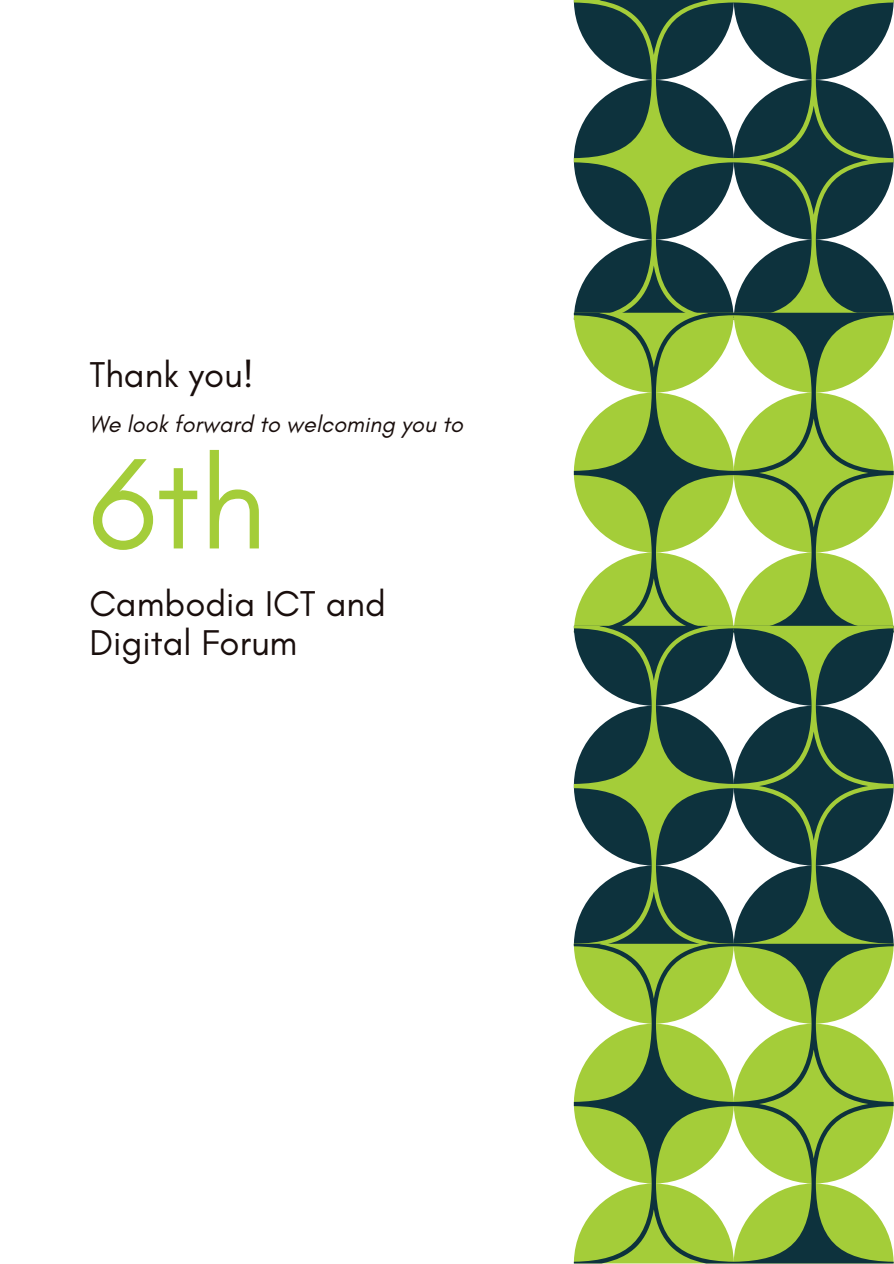
<style>
.page{position:relative;width:894px;height:1264px;background:#fff}
.page>*{position:absolute;margin:0;border:0;box-sizing:border-box;transform-origin:0 0}
.t1{font:131.25px "Glacial Indifference";color:#a4cd39}
.t2{font:36.45px/39.3px "Glacial Indifference";color:#190e0c}
.t3{font:italic 23.4px "Glacial Indifference";color:#190e0c}
</style>
<div class="page">
<svg style="left:573px;top:0;width:320px;height:313px;fill:#0d323d"></svg>
<svg style="left:573px;top:313px;width:320px;height:313px;fill:#a4cd39"></svg>
<svg style="left:573px;top:626px;width:320px;height:317px;fill:#0d323d"></svg>
<svg style="left:573px;top:943px;width:320px;height:320px;fill:#a4cd39"></svg>
<p class="t2" style="left:89px;top:354px;width:166px">Thank you!</p>
<p class="t3" style="left:89px;top:409px;width:375px">We look forward to welcoming you to</p>
<h1 class="t1" style="left:89px;top:424px;width:179px">6th</h1>
<p class="t2" style="left:89px;top:583px;width:298px">Cambodia ICT and<br>Digital Forum</p>
</div>
